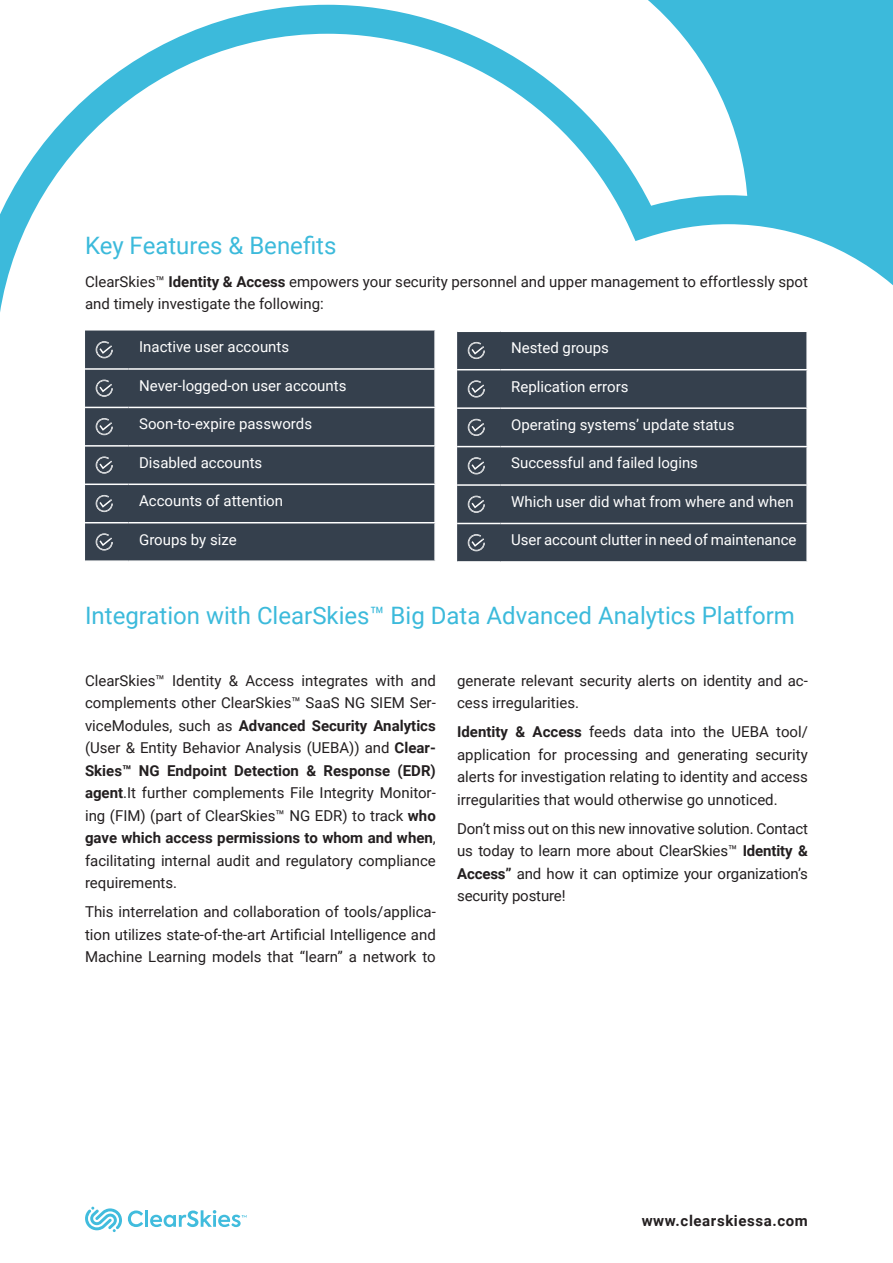
<style>
.page{position:relative;width:893px;height:1263px;background:#fff}
.page>*{position:absolute;margin:0;border:0;box-sizing:border-box;transform-origin:0 0}
.Heading_2{font:24px "Roboto";color:#3cbadb}
.t1{font:15px/22.5px "Roboto";color:#231f20;text-align:justify}
.t2{font:15px "Roboto";color:#fff}
.t3{font:700 15px "Roboto";letter-spacing:.04em;color:#231f20}
.s1{font-weight:700}
</style>
<div class="page">
<svg style="left:0;top:5px;width:893px;height:307px"></svg>
<div style="left:85px;top:330px;width:349px;height:230px;background:#35404d"></div>
<hr style="left:85px;top:368px;width:44px;height:2px;background:#fff">
<hr style="left:129px;top:368px;width:307px;height:2px;background:#fff">
<hr style="left:85px;top:407px;width:44px;height:1px;background:#fff">
<hr style="left:129px;top:407px;width:307px;height:1px;background:#fff">
<hr style="left:85px;top:445px;width:44px;height:2px;background:#fff">
<hr style="left:129px;top:445px;width:307px;height:2px;background:#fff">
<hr style="left:85px;top:483px;width:44px;height:2px;background:#fff">
<hr style="left:129px;top:483px;width:307px;height:2px;background:#fff">
<hr style="left:85px;top:522px;width:44px;height:1px;background:#fff">
<hr style="left:129px;top:522px;width:307px;height:1px;background:#fff">
<svg style="left:96px;top:341px;width:17px;height:17px"></svg>
<svg style="left:96px;top:380px;width:17px;height:17px"></svg>
<svg style="left:96px;top:418px;width:17px;height:17px"></svg>
<svg style="left:96px;top:456px;width:17px;height:18px"></svg>
<svg style="left:96px;top:495px;width:17px;height:17px"></svg>
<svg style="left:96px;top:533px;width:17px;height:17px"></svg>
<div style="left:457px;top:332px;width:349px;height:229px;background:#35404d"></div>
<hr style="left:457px;top:369px;width:44px;height:1px;background:#fff">
<hr style="left:501px;top:369px;width:307px;height:1px;background:#fff">
<hr style="left:457px;top:407px;width:44px;height:2px;background:#fff">
<hr style="left:501px;top:407px;width:307px;height:2px;background:#fff">
<hr style="left:457px;top:446px;width:44px;height:1px;background:#fff">
<hr style="left:501px;top:446px;width:307px;height:1px;background:#fff">
<hr style="left:457px;top:484px;width:44px;height:2px;background:#fff">
<hr style="left:501px;top:484px;width:307px;height:2px;background:#fff">
<hr style="left:457px;top:523px;width:44px;height:1px;background:#fff">
<hr style="left:501px;top:523px;width:307px;height:1px;background:#fff">
<svg style="left:468px;top:342px;width:17px;height:17px"></svg>
<svg style="left:468px;top:380px;width:17px;height:17px"></svg>
<svg style="left:468px;top:419px;width:17px;height:17px"></svg>
<svg style="left:468px;top:457px;width:17px;height:17px"></svg>
<svg style="left:468px;top:496px;width:17px;height:17px"></svg>
<svg style="left:468px;top:534px;width:17px;height:17px"></svg>
<svg style="left:85px;top:1207px;width:37px;height:25px"></svg>
<svg style="left:128px;top:1210px;width:15px;height:17px"></svg>
<hr style="left:145px;top:1210px;width:3px;height:17px;background:#41bcdd">
<svg style="left:150px;top:1210px;width:97px;height:17px"></svg>
<p class="Heading_2" style="left:85px;top:228px;width:253px">Key Features &amp; Benefits</p>
<p class="t1" style="left:85px;top:270px;width:724px">ClearSkies™ <span class="s1">Identity &amp; Access</span> empowers your security personnel and upper management to effortlessly spot and timely investigate the following:</p>
<p class="t2" style="left:139px;top:337px;width:152px">Inactive user accounts</p>
<p class="t2" style="left:139px;top:375px;width:209px">Never-logged-on user accounts</p>
<p class="t2" style="left:139px;top:413px;width:174px">Soon-to-expire passwords</p>
<p class="t2" style="left:139px;top:452px;width:125px">Disabled accounts</p>
<p class="t2" style="left:139px;top:490px;width:145px">Accounts of attention</p>
<p class="t2" style="left:139px;top:529px;width:99px">Groups by size</p>
<p class="t2" style="left:511px;top:337px;width:99px">Nested groups</p>
<p class="t2" style="left:511px;top:376px;width:119px">Replication errors</p>
<p class="t2" style="left:511px;top:414px;width:225px">Operating systems’ update status</p>
<p class="t2" style="left:511px;top:453px;width:188px">Successful and failed logins</p>
<p class="t2" style="left:511px;top:491px;width:284px">Which user did what from where and when</p>
<p class="t2" style="left:511px;top:529px;width:287px">User account clutter in need of maintenance</p>
<p class="Heading_2" style="left:85px;top:599px;width:711px">Integration with ClearSkies™ Big Data Advanced Analytics Platform</p>
<p class="t1" style="left:85px;top:669px;width:352px">ClearSkies™ Identity &amp; Access integrates with and complements other ClearSkies™ SaaS NG SIEM Ser&shy;viceModules, such as <span class="s1">Advanced Security Analytics </span>(User &amp; Entity Behavior Analysis (UEBA)) and <span class="s1">Clear-Skies™ NG Endpoint Detection &amp; Response (EDR) agent</span>.It further complements File Integrity Monitor&shy;ing (FIM) (part of ClearSkies™ NG EDR) to track <span class="s1">who gave which access permissions to whom and when</span>, facilitating internal audit and regulatory compliance requirements.</p>
<p class="t1" style="left:85px;top:900px;width:352px">This interrelation and collaboration of tools/applica&shy;tion utilizes state-of-the-art Artificial Intelligence and Machine Learning models that “learn” a network to</p>
<p class="t1" style="left:457px;top:669px;width:352px">generate relevant security alerts on identity and ac&shy;cess irregularities.</p>
<p class="t1" style="left:457px;top:720px;width:352px"><span class="s1">Identity &amp; Access</span> feeds data into the UEBA tool/ application for processing and generating security alerts for investigation relating to identity and access irregularities that would otherwise go unnoticed.</p>
<p class="t1" style="left:457px;top:816px;width:352px">Don’t miss out on this new innovative solution. Contact us today to learn more about ClearSkies™ <span class="s1">Identity &amp; Access”</span> and how it can optimize your organization’s security posture!</p>
<p class="t3" style="left:642px;top:1210px;width:168px">www.clearskiessa.com</p>
</div>
